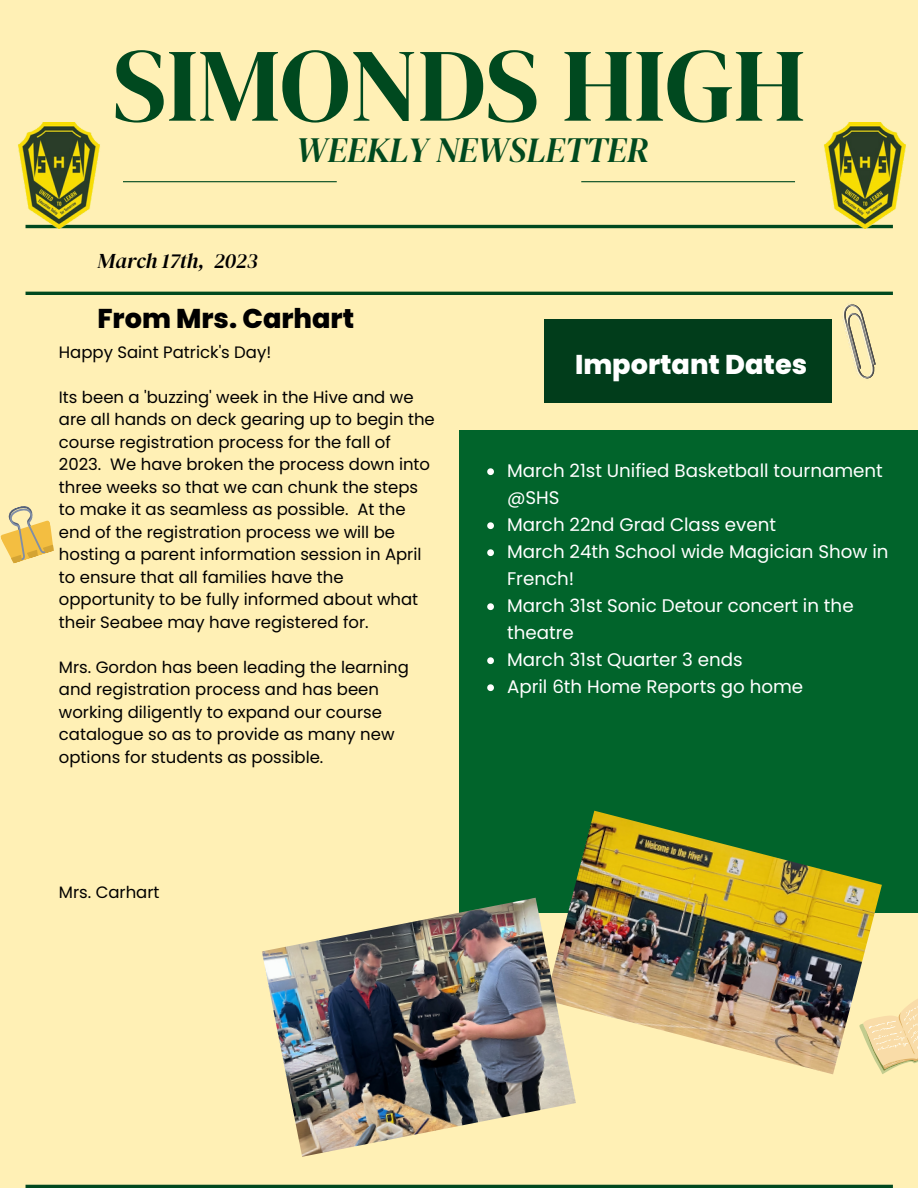
<style>
.page{position:relative;width:918px;height:1188px;background:#fff0b5}
.page>*{position:absolute;margin:0;border:0;box-sizing:border-box;transform-origin:0 0}
.t1{font:103.95px "DM Serif Display";color:#00491f}
.t2{font:italic 35.25px "DM Serif Display";color:#00491f}
.t3{font:800 27.15px "Poppins";color:#000}
.t4{font:800 27.15px "Poppins";color:#fff}
.t5{font:italic 21.15px "DM Serif Display";color:#000}
.t6{font:18.3px/27px "Poppins";color:#fff}
.t7{font:16.5px/22.5px "Poppins";color:#000}
</style>
<div class="page">
<hr style="left:123px;top:181px;width:214px;height:1px;background:#00491f">
<hr style="left:26px;top:225px;width:867px;height:3px;background:#00491f">
<hr style="left:26px;top:292px;width:867px;height:3px;background:#00491f">
<hr style="left:26px;top:1185px;width:867px;height:3px;background:#00491f">
<hr style="left:581px;top:181px;width:214px;height:1px;background:#00491f">
<svg style="left:882px;top:999px;width:36px;height:75px"></svg>
<img style="left:842px;top:303px;width:34px;height:76px">
<svg style="left:0;top:506px;width:54px;height:58px"></svg>
<img style="left:812px;top:123px;width:94px;height:105px">
<img style="left:18px;top:123px;width:94px;height:106px">
<div style="left:544px;top:319px;width:288px;height:83px;background:#013d1b"></div>
<div style="left:459px;top:430px;width:459px;height:483px;background:#01642b"></div>
<svg style="left:487px;top:468px;width:7px;height:7px"></svg>
<svg style="left:487px;top:522px;width:7px;height:7px"></svg>
<svg style="left:487px;top:549px;width:7px;height:7px"></svg>
<svg style="left:487px;top:603px;width:7px;height:7px"></svg>
<svg style="left:487px;top:657px;width:7px;height:7px"></svg>
<svg style="left:487px;top:684px;width:7px;height:7px"></svg>
<img style="left:572px;top:811px;width:310px;height:263px">
<img style="left:262px;top:898px;width:314px;height:259px">
<h1 class="t1" style="left:113px;top:13px;width:694px">SIMONDS HIGH</h1>
<h2 class="t2" style="left:296px;top:125px;width:355px">WEEKLY NEWSLETTER</h2>
<p class="t5" style="left:97px;top:246px;width:162px">March 17th, 2023</p>
<h3 class="t3" style="left:97px;top:300px;width:258px">From Mrs. Carhart</h3>
<p class="t7" style="left:59px;top:341px;width:214px">Happy Saint Patrick's Day!</p>
<p class="t7" style="left:59px;top:386px;width:377px">Its been a 'buzzing' week in the Hive and we are all hands on deck gearing up to begin the course registration process for the fall of 2023. We have broken the process down into three weeks so that we can chunk the steps to make it as seamless as possible. At the end of the registration process we will be hosting a parent information session in April to ensure that all families have the opportunity to be fully informed about what their Seabee may have registered for.</p>
<p class="t7" style="left:59px;top:656px;width:352px">Mrs. Gordon has been leading the learning and registration process and has been working diligently to expand our course catalogue so as to provide as many new options for students as possible.</p>
<p class="t7" style="left:59px;top:881px;width:102px">Mrs. Carhart</p>
<h3 class="t4" style="left:575px;top:345px;width:234px">Important Dates</h3>
<p class="t6" style="left:507px;top:457px;width:383px">March 21st Unified Basketball tournament @SHS<br>March 22nd Grad Class event<br>March 24th School wide Magician Show in<br>French!<br>March 31st Sonic Detour concert in the theatre<br>March 31st Quarter 3 ends<br>April 6th Home Reports go home</p>
</div>
